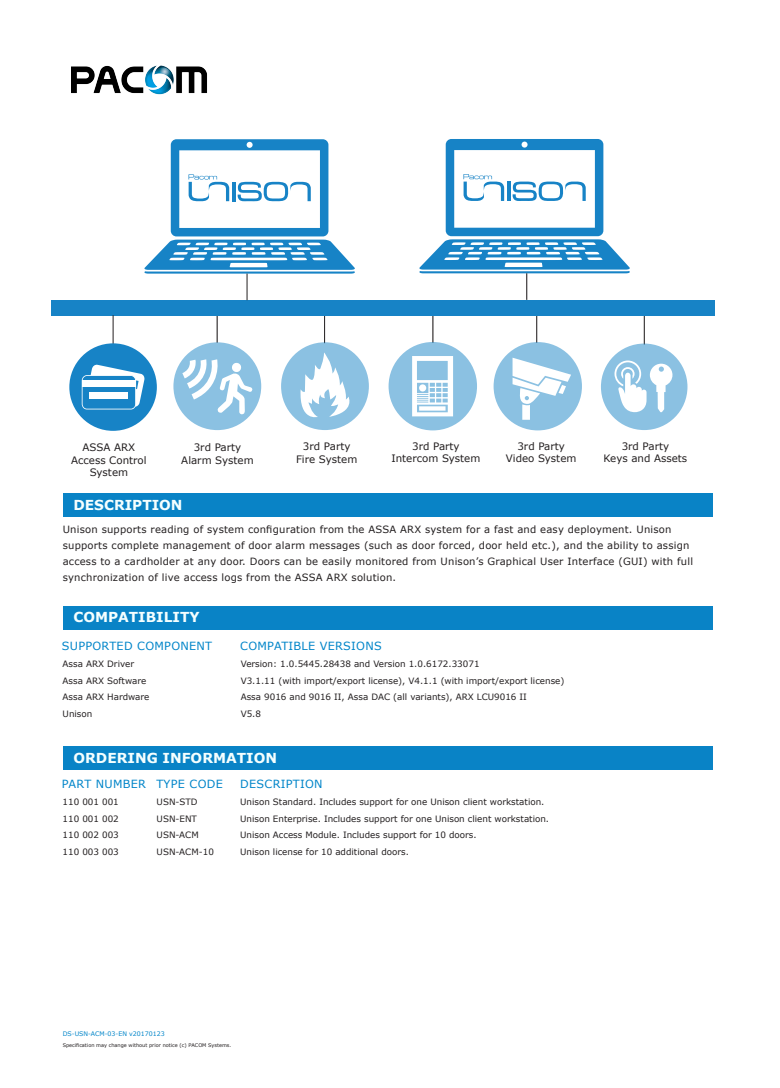
<style>
.page{position:relative;width:780px;height:1088px;background:#fff}
.page>*{position:absolute;margin:0;border:0;box-sizing:border-box;transform-origin:0 0}
.Rub2{font:700 13.75px "Verdana";color:#f5ffff}
.t1{font:11.25px "Verdana";letter-spacing:.025em;color:#0085c9}
.t2{font:10.25px/12.2px "Verdana";color:#231f20;text-align:center}
.Body_Text{font:10px/16.2px "Verdana";letter-spacing:.02em;color:#231f20}
.Beskrivningstext_brö{font:8.75px "Verdana";color:#231f20}
.Body_Text-2{font:6.25px "Verdana";color:#0085c9}
.Body_Text-3{font:5px "Verdana";color:#231f20}
</style>
<div class="page">
<div style="left:63px;top:606px;width:649px;height:23px;background:#0983c6"></div>
<div style="left:63px;top:494px;width:649px;height:23px;background:#0983c6"></div>
<div style="left:63px;top:746px;width:649px;height:23px;background:#0983c6"></div>
<img style="left:72px;top:65px;width:135px;height:30px">
<hr style="left:644px;top:313px;width:1px;height:31px;background:#231f20">
<hr style="left:536px;top:311px;width:1px;height:32px;background:#231f20">
<hr style="left:432px;top:311px;width:1px;height:32px;background:#231f20">
<hr style="left:324px;top:311px;width:1px;height:32px;background:#231f20">
<hr style="left:217px;top:311px;width:1px;height:32px;background:#231f20">
<div style="left:51px;top:300px;width:663px;height:15px;background:#1783c6"></div>
<svg style="left:144px;top:139px;width:211px;height:161px"></svg>
<hr style="left:113px;top:315px;width:1px;height:32px;background:#231f20">
<div style="left:173px;top:342px;width:88px;height:88px;background:#8bc1e2;border-radius:50%"></div>
<svg style="left:182px;top:359px;width:70px;height:56px"></svg>
<div style="left:69px;top:343px;width:88px;height:88px;background:#1783c6;border-radius:50%"></div>
<svg style="left:82px;top:364px;width:63px;height:45px"></svg>
<div style="left:281px;top:342px;width:88px;height:88px;background:#8bc1e2;border-radius:50%"></div>
<svg style="left:299px;top:352px;width:57px;height:70px"></svg>
<div style="left:388px;top:342px;width:89px;height:88px;background:#8bc1e2;border-radius:50%"></div>
<svg style="left:412px;top:356px;width:41px;height:60px"></svg>
<div style="left:493px;top:342px;width:89px;height:88px;background:#8bc1e2;border-radius:50%"></div>
<svg style="left:512px;top:358px;width:59px;height:62px"></svg>
<svg style="left:419px;top:139px;width:211px;height:161px"></svg>
<div style="left:601px;top:343px;width:86px;height:87px;background:#8bc1e2;border-radius:50%"></div>
<svg style="left:614px;top:360px;width:58px;height:52px"></svg>
<p class="t2" style="left:71px;top:441px;width:77px">ASSA ARX<br>Access Control<br>System</p>
<p class="t2" style="left:296px;top:440px;width:63px">3rd Party<br>Fire System</p>
<p class="t2" style="left:391px;top:440px;width:90px">3rd Party<br>Intercom System</p>
<p class="t2" style="left:506px;top:440px;width:72px">3rd Party<br>Video System</p>
<p class="t2" style="left:603px;top:440px;width:85px">3rd Party<br>Keys and Assets</p>
<p class="t2" style="left:181px;top:441px;width:74px">3rd Party<br>Alarm System</p>
<p class="Rub2" style="left:73px;top:495px;width:111px">DESCRIPTION</p>
<p class="Body_Text" style="left:63px;top:521px;width:632px">Unison supports reading of system configuration from the ASSA ARX system for a fast and easy deployment. Unison supports complete management of door alarm messages (such as door forced, door held etc.), and the ability to assign access to a cardholder at any door. Doors can be easily monitored from Unison’s Graphical User Interface (GUI) with full synchronization of live access logs from the ASSA ARX solution.</p>
<p class="Rub2" style="left:73px;top:608px;width:128px">COMPATIBILITY</p>
<p class="t1" style="left:62px;top:638px;width:152px">SUPPORTED COMPONENT</p>
<p class="t1" style="left:240px;top:638px;width:143px">COMPATIBLE VERSIONS</p>
<p class="Beskrivningstext_brö" style="left:63px;top:658px;width:73px">Assa ARX Driver</p>
<p class="Beskrivningstext_brö" style="left:241px;top:658px;width:240px">Version: 1.0.5445.28438 and Version 1.0.6172.33071</p>
<p class="Beskrivningstext_brö" style="left:63px;top:674px;width:85px">Assa ARX Software</p>
<p class="Beskrivningstext_brö" style="left:241px;top:674px;width:325px">V3.1.11 (with import/export license), V4.1.1 (with import/export license)</p>
<p class="Beskrivningstext_brö" style="left:63px;top:691px;width:88px">Assa ARX Hardware</p>
<p class="Beskrivningstext_brö" style="left:241px;top:691px;width:288px">Assa 9016 and 9016 II, Assa DAC (all variants), ARX LCU9016 II</p>
<p class="Beskrivningstext_brö" style="left:63px;top:708px;width:31px">Unison</p>
<p class="Beskrivningstext_brö" style="left:241px;top:708px;width:22px">V5.8</p>
<p class="Rub2" style="left:73px;top:748px;width:205px">ORDERING INFORMATION</p>
<p class="t1" style="left:62px;top:776px;width:162px">PART NUMBER TYPE CODE</p>
<p class="t1" style="left:240px;top:776px;width:84px">DESCRIPTION</p>
<p class="Beskrivningstext_brö" style="left:63px;top:796px;width:58px">110 001 001</p>
<p class="Beskrivningstext_brö" style="left:157px;top:796px;width:42px">USN-STD</p>
<p class="Beskrivningstext_brö" style="left:240px;top:796px;width:306px">Unison Standard. Includes support for one Unison client workstation.</p>
<p class="Beskrivningstext_brö" style="left:63px;top:812px;width:58px">110 001 002</p>
<p class="Beskrivningstext_brö" style="left:157px;top:812px;width:42px">USN-ENT</p>
<p class="Beskrivningstext_brö" style="left:240px;top:812px;width:310px">Unison Enterprise. Includes support for one Unison client workstation.</p>
<p class="Beskrivningstext_brö" style="left:63px;top:829px;width:58px">110 002 003</p>
<p class="Beskrivningstext_brö" style="left:157px;top:829px;width:44px">USN-ACM</p>
<p class="Beskrivningstext_brö" style="left:240px;top:829px;width:238px">Unison Access Module. Includes support for 10 doors.</p>
<p class="Beskrivningstext_brö" style="left:63px;top:846px;width:58px">110 003 003</p>
<p class="Beskrivningstext_brö" style="left:157px;top:846px;width:59px">USN-ACM-10</p>
<p class="Beskrivningstext_brö" style="left:240px;top:846px;width:170px">Unison license for 10 additional doors.</p>
<p class="Body_Text-2" style="left:63px;top:1029px;width:103px">DS-USN-ACM-03-EN v20170123</p>
<p class="Body_Text-3" style="left:63px;top:1042px;width:170px">Specification may change without prior notice (c) PACOM Systems.</p>
</div>
